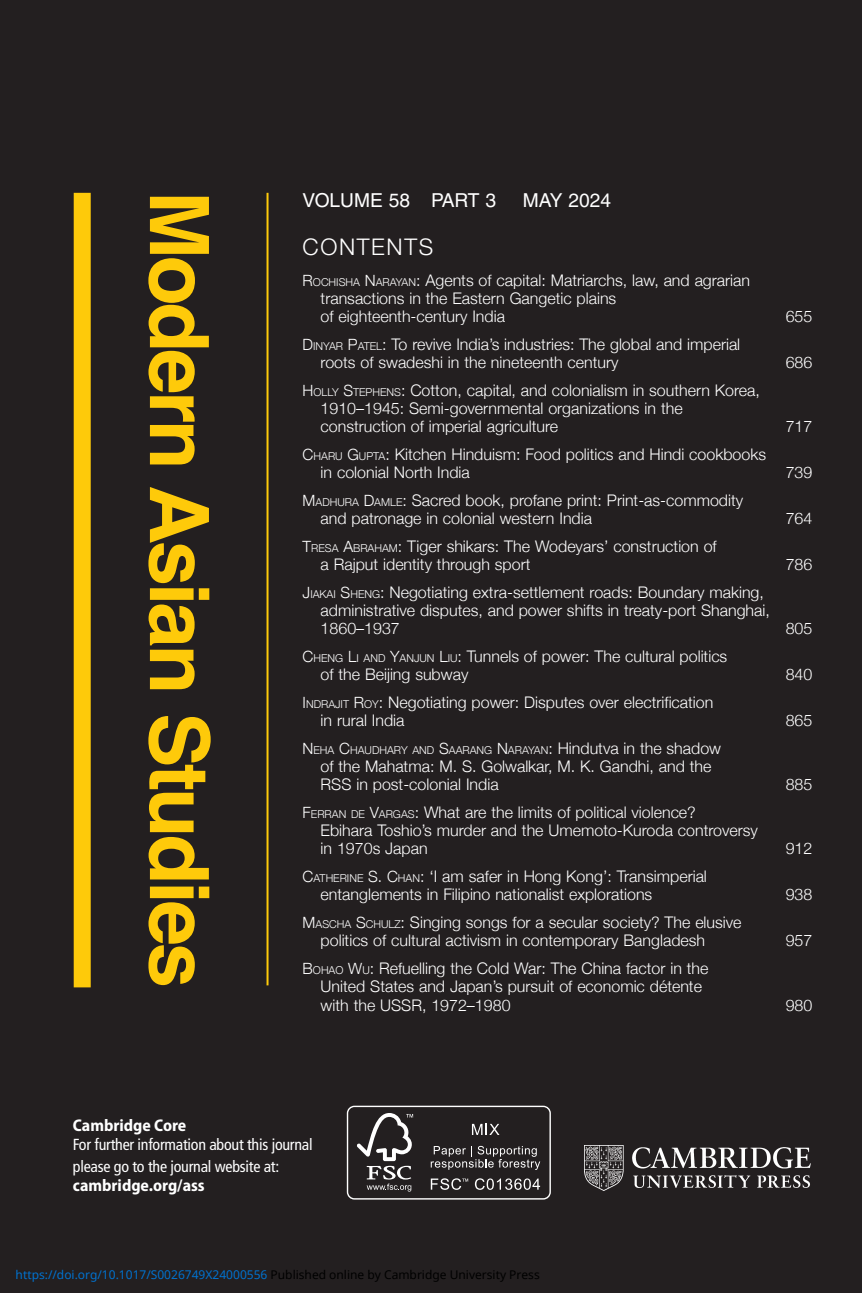
<style>
.page{position:relative;width:862px;height:1293px;background:#231f20}
.page>*{position:absolute;margin:0;border:0;box-sizing:border-box;transform-origin:0 0}
.t1{font:700 82px "Helvetica";letter-spacing:-.04em;color:#feca0a}
.t2{font:300 23px "Helvetica Neue LT Std";letter-spacing:.07em;color:#fff}
.t3{font:19.2px "Helvetica LT Std";color:#fff}
.t4{font:700 semi-condensed 17px "Myriad Pro";color:#fff}
.t5{font:300 16px/18px "Helvetica Neue";color:#fff}
.t6{font:condensed 16px/22px "Frutiger";letter-spacing:-.015em;color:#fff}
.t7{font:12px "Noto Sans";color:#0172cf}
.t8{font:300 10.8px "Helvetica Neue";color:#fff}
.s1{font-size:15.6px}
.s2{font-size:10.8px}
.s3{font-size:16px}
.s4{color:#000}
</style>
<div class="page">
<hr style="left:266px;top:193px;width:2px;height:792px;background:#feca0a">
<div style="left:74px;top:193px;width:17px;height:794px;background:#feca0a"></div>
<img style="left:584px;top:1145px;width:227px;height:46px">
<div style="left:347px;top:1105px;width:204px;height:94px;border:1px solid #fff;border-radius:7px"></div>
<svg style="left:357px;top:1113px;width:56px;height:78px"></svg>
<svg style="left:472px;top:1124px;width:27px;height:11px"></svg>
<svg style="left:431px;top:1146px;width:109px;height:24px"></svg>
<svg style="left:431px;top:1178px;width:37px;height:11px"></svg>
<svg style="left:475px;top:1178px;width:65px;height:11px"></svg>
<h1 class="t1" style="left:245px;top:191px;width:799px;rotate:90deg">Modern Asian Studies</h1>
<p class="t3" style="left:303px;top:189px;width:195px">VOLUME 58 PART 3</p>
<p class="t3" style="left:523px;top:189px;width:90px">MAY 2024</p>
<h2 class="t2" style="left:303px;top:233px;width:132px">CONTENTS</h2>
<p class="t5" style="left:321px;top:271px;width:431px;text-indent:-18px"><span class="s1">R</span><span class="s2">OCHISHA</span> <span class="s1">N</span><span class="s2">ARAYAN</span>: Agents of capital: Matriarchs, law, and agrarian transactions in the Eastern Gangetic plains<br>of eighteenth-century India</p>
<p class="t5" style="left:321px;top:335px;width:421px;text-indent:-18px"><span class="s1">D</span><span class="s2">INYAR</span> <span class="s1">P</span><span class="s2">ATEL</span>: To revive India’s industries: The global and imperial roots of swadeshi in the nineteenth century</p>
<p class="t5" style="left:321px;top:381px;width:441px;text-indent:-18px"><span class="s1">H</span> <span class="s2">OLLY</span> <span class="s1">S</span><span class="s2">TEPHENS</span>: Cotton, capital, and colonialism in southern Korea,<br>1910–1945: Semi-governmental organizations in the construction of imperial agriculture</p>
<p class="t5" style="left:321px;top:445px;width:447px;text-indent:-18px"><span class="s1">C</span><span class="s2">HARU</span> <span class="s1">G</span><span class="s2">UPTA</span>: Kitchen Hinduism: Food politics and Hindi cookbooks in colonial North India</p>
<p class="t5" style="left:321px;top:491px;width:424px;text-indent:-18px"><span class="s1">M</span><span class="s2">ADHURA</span> <span class="s1">D</span><span class="s2">AMLE</span>: Sacred book, profane print: Print-as-commodity and patronage in colonial western India</p>
<p class="t5" style="left:321px;top:537px;width:398px;text-indent:-18px"><span class="s1">T</span><span class="s2">RESA</span> <span class="s1">A</span><span class="s2">BRAHAM</span>: Tiger shikars: The Wodeyars’ construction of a Rajput identity through sport</p>
<p class="t5" style="left:321px;top:583px;width:451px;text-indent:-18px"><span class="s1">J</span><span class="s2">IAKAI</span> <span class="s1">S</span><span class="s2">HENG</span> : Negotiating extra-settlement roads: Boundary making, administrative disputes, and power shifts in treaty-port Shanghai,<br>1860–1937</p>
<p class="t5" style="left:321px;top:647px;width:408px;text-indent:-18px"><span class="s1">C</span><span class="s2">HENG</span> <span class="s1">L</span><span class="s2">I AND</span> <span class="s1">Y</span><span class="s2">ANJ UN</span> <span class="s1">L</span><span class="s2">IU</span>: Tunnels of power: The cultural politics of the Beijing subway</p>
<p class="t5" style="left:321px;top:693px;width:394px;text-indent:8px"><span class="s2">AJIT</span> <span class="s1">R</span><span class="s2">OY</span>: Negotiating power: Disputes over electrification in rural India</p>
<p class="t8" style="left:303px;top:696px;width:12px"><span class="s1">I</span>NDR</p>
<p class="t8" style="left:303px;top:742px;width:420px"><span class="s1">N</span>EHA <span class="s1">C</span>HAUDHARY AND <span class="s1">S</span>AARANG <span class="s1">N</span>ARAYAN<span class="s3">: Hindutva in the shadow</span></p>
<p class="t5" style="left:321px;top:757px;width:392px">of the Mahatma: M. S. Golwalkar, M. K. Gandhi, and the<br>RSS in post-colonial India</p>
<p class="t5" style="left:321px;top:803px;width:439px;text-indent:-18px"><span class="s1">F</span><span class="s2">ERRAN DE</span> <span class="s1">V</span><span class="s2">ARGAS</span>: What are the limits of political violence?<br>Ebihara Toshio’s murder and the Umemoto-Kuroda controversy in 1970s Japan</p>
<p class="t5" style="left:321px;top:867px;width:388px;text-indent:-18px"><span class="s1">C</span><span class="s2">ATHERINE</span> <span class="s1">S. C</span><span class="s2">HAN</span>: ‘I am safer in Hong Kong’: Transimperial entanglements in Filipino nationalist explorations</p>
<p class="t5" style="left:321px;top:913px;width:422px;text-indent:-18px"><span class="s1">M</span><span class="s2">ASCHA</span> <span class="s1">S</span><span class="s2">CHULZ</span>: Singing songs for a secular society? The elusive politics of cultural activism in contemporary Bangladesh</p>
<p class="t5" style="left:321px;top:959px;width:389px;text-indent:-18px"><span class="s1">B</span><span class="s2">OHAO</span> <span class="s1">W</span><span class="s2">U</span>: Refuelling the Cold War: The China factor in the<br>United States and Japan’s pursuit of economic détente with the USSR, 1972–1980</p>
<p class="t5" style="left:785px;top:307px;width:28px">655</p>
<p class="t5" style="left:785px;top:353px;width:28px">686</p>
<p class="t5" style="left:785px;top:417px;width:28px">717</p>
<p class="t5" style="left:785px;top:463px;width:28px">739</p>
<p class="t5" style="left:785px;top:509px;width:28px">764</p>
<p class="t5" style="left:785px;top:555px;width:28px">786</p>
<p class="t5" style="left:785px;top:619px;width:28px">805</p>
<p class="t5" style="left:785px;top:665px;width:28px">840</p>
<p class="t5" style="left:785px;top:711px;width:28px">865</p>
<p class="t5" style="left:785px;top:775px;width:28px">885</p>
<p class="t5" style="left:785px;top:839px;width:28px">912</p>
<p class="t5" style="left:785px;top:885px;width:28px">938</p>
<p class="t5" style="left:785px;top:931px;width:28px">957</p>
<p class="t5" style="left:785px;top:995px;width:28px">980</p>
<p class="t4" style="left:73px;top:1114px;width:115px">Cambridge Core</p>
<p class="t6" style="left:73px;top:1133px;width:241px">For further information about this journal please go to the journal website at:</p>
<p class="t4" style="left:73px;top:1174px;width:133px">cambridge.org/ass</p>
<p class="t7" style="left:16px;top:1266px;width:526px">https://doi.org/10.1017/S0026749X24000556 <span class="s4">Published online by Cambridge University Press</span></p>
</div>
